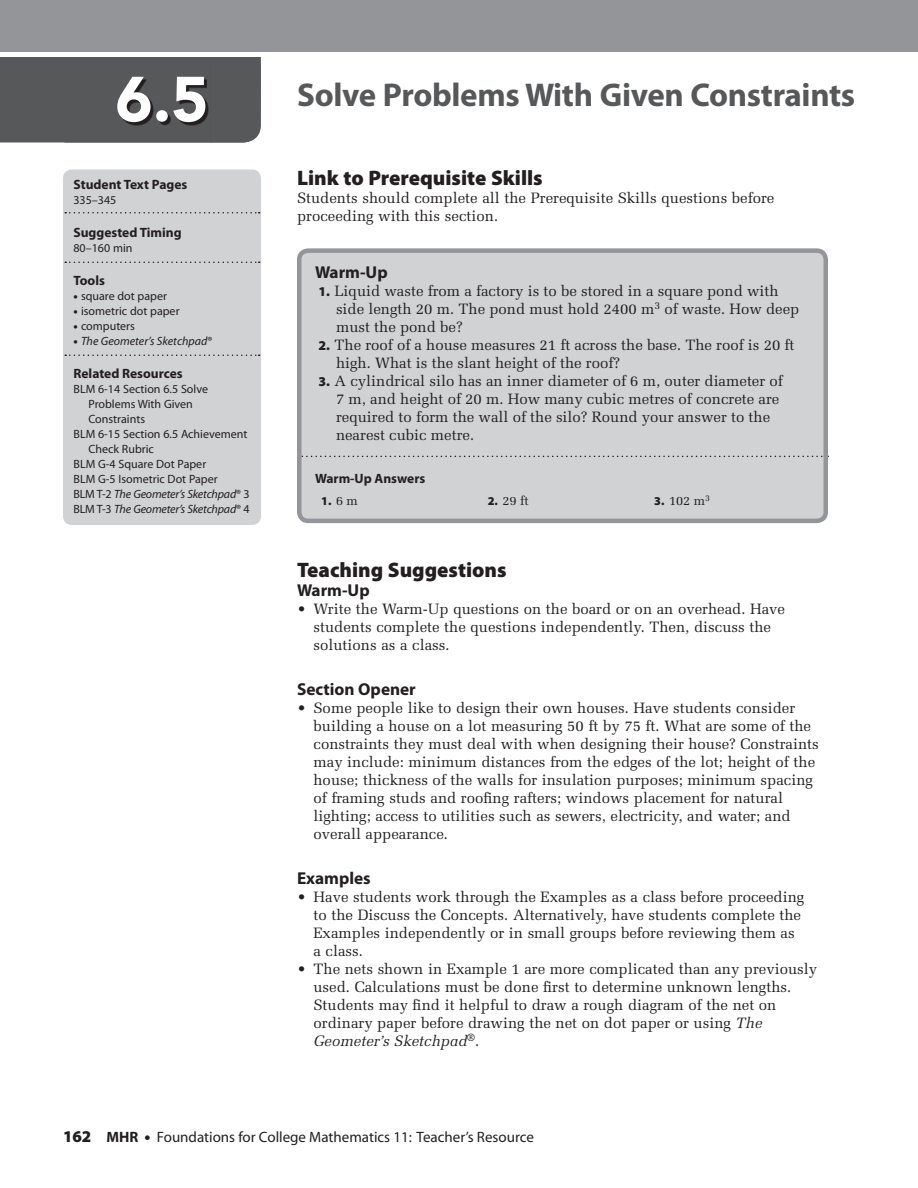
<style>
.page{position:relative;width:918px;height:1188px;background:#fff}
.page>*{position:absolute;margin:0;border:0;box-sizing:border-box;transform-origin:0 0}
.t1{font:900 63px "Avenir";color:#fff}
.t2{font:700 33px "Myriad Pro";letter-spacing:-.01em;color:#57585a}
.t3{font:900 21px "Myriad Pro";color:#231f20}
.t4{font:700 17.25px "Myriad Pro";color:#231f20}
.t5{font:15px/18px "Melior";color:#231f20}
.t6{font:15px "Myriad";color:#231f20}
.t7{font:700 13.5px "Myriad Pro";color:#231f20}
.t8{font:12.75px "Melior";color:#231f20}
.t9{font:12px "Myriad Pro";color:#231f20}
.t10{font:italic 12px "Myriad Pro";letter-spacing:-.015em;color:#231f20}
.t11{font:900 12px "Myriad Pro";color:#231f20}
.s1{font-weight:900}
.s2{font-weight:900;font-style:normal}
.s3{font-style:normal}
.s4{font-family:"Myriad Pro";font-weight:900;font-size:13.5px}
.s5{font-family:"Melior";font-weight:400;font-size:12.75px}
.s6{font-family:"Myriad Pro";font-weight:900;font-size:12px}
.s7{font-style:italic}
.s8{font-family:"Myriad Pro";font-weight:900;font-size:16.5px}
.s9{font-weight:700}
</style>
<div class="page">
<div style="left:0;top:0;width:918px;height:52px;background:#939598"></div>
<div style="left:63px;top:170px;width:198px;height:355px;background:#d1d2d4;border-radius:9px"></div>
<svg style="left:65px;top:212px;width:195px;height:2px"></svg>
<svg style="left:65px;top:262px;width:195px;height:1px"></svg>
<svg style="left:65px;top:355px;width:195px;height:1px"></svg>
<div style="left:299px;top:251px;width:527px;height:270px;background:#d1d2d4;border-radius:9px"></div>
<svg style="left:302px;top:456px;width:521px;height:1px"></svg>
<div style="left:297px;top:248px;width:531px;height:275px;border:4px solid #939598;border-radius:9px"></div>
<svg style="left:0;top:57px;width:261px;height:86px;background:#535456"></svg>
<h1 class="t1" style="left:115px;top:61px;width:95px">6.5</h1>
<h2 class="t2" style="left:297px;top:73px;width:560px">Solve Problems With Given Constraints</h2>
<p class="t7" style="left:74px;top:175px;width:115px">Student Text Pages</p>
<p class="t9" style="left:74px;top:192px;width:44px">335–345</p>
<p class="t7" style="left:74px;top:223px;width:110px">Suggested Timing</p>
<p class="t9" style="left:74px;top:240px;width:61px">80–160 min</p>
<p class="t7" style="left:74px;top:271px;width:33px">Tools</p>
<p class="t9" style="left:74px;top:288px;width:95px"><span class="s1">•</span> square dot paper</p>
<p class="t9" style="left:74px;top:303px;width:108px"><span class="s1">•</span> isometric dot paper</p>
<p class="t9" style="left:74px;top:318px;width:63px"><span class="s1">•</span> computers</p>
<p class="t10" style="left:74px;top:333px;width:140px"><span class="s2">•</span> The Geometer’s Sketchpad<span class="s3">®</span></p>
<p class="t7" style="left:74px;top:364px;width:111px">Related Resources</p>
<p class="t9" style="left:74px;top:381px;width:136px">BLM 6-14 Section 6.5 Solve</p>
<p class="t9" style="left:88px;top:396px;width:106px">Problems With Given</p>
<p class="t9" style="left:88px;top:411px;width:58px">Constraints</p>
<p class="t9" style="left:74px;top:426px;width:175px">BLM 6-15 Section 6.5 Achievement</p>
<p class="t9" style="left:88px;top:441px;width:67px">Check Rubric</p>
<p class="t9" style="left:74px;top:456px;width:134px">BLM G-4 Square Dot Paper</p>
<p class="t9" style="left:74px;top:471px;width:146px">BLM G-5 Isometric Dot Paper</p>
<p class="t10" style="left:74px;top:486px;width:178px"><span class="s3">BLM T-2</span> The Geometer’s Sketchpad<span class="s3">® 3</span></p>
<p class="t10" style="left:74px;top:501px;width:178px"><span class="s3">BLM T-3</span> The Geometer’s Sketchpad<span class="s3">® 4</span></p>
<h3 class="t3" style="left:297px;top:164px;width:247px">Link to Prerequisite Skills</h3>
<p class="t5" style="left:297px;top:189px;width:479px">Students should complete all the Prerequisite Skills questions before proceeding with this section.</p>
<p class="t4" style="left:315px;top:261px;width:74px">Warm-Up</p>
<p class="t5" style="left:336px;top:282px;width:465px;text-indent:-18px"><span class="s4">1.</span> Liquid waste from a factory is to be stored in a square pond with side length 20 m. The pond must hold 2400 m<sup>3</sup> of waste. How deep must the pond be?</p>
<p class="t5" style="left:336px;top:336px;width:460px;text-indent:-18px"><span class="s4">2.</span> The roof of a house measures 21 ft across the base. The roof is 20 ft high. What is the slant height of the roof?</p>
<p class="t5" style="left:336px;top:372px;width:448px;text-indent:-18px"><span class="s4">3.</span> A cylindrical silo has an inner diameter of 6 m, outer diameter of 7 m, and height of 20 m. How many cubic metres of concrete are required to form the wall of the silo? Round your answer to the nearest cubic metre.</p>
<p class="t7" style="left:315px;top:470px;width:112px">Warm-Up Answers</p>
<p class="t11" style="left:321px;top:493px;width:38px">1. <span class="s5">6 m</span></p>
<p class="t8" style="left:488px;top:493px;width:42px"><span class="s6">2.</span> 29 ft</p>
<p class="t8" style="left:654px;top:493px;width:57px"><span class="s6">3.</span> 102 m<sup>3</sup></p>
<h3 class="t3" style="left:297px;top:556px;width:211px">Teaching Suggestions</h3>
<p class="t4" style="left:297px;top:579px;width:74px">Warm-Up</p>
<p class="t5" style="left:314px;top:600px;width:473px;text-indent:-16px">• Write the Warm-Up questions on the board or on an overhead. Have students complete the questions independently. Then, discuss the solutions as a class.</p>
<p class="t4" style="left:297px;top:678px;width:120px">Section Opener</p>
<p class="t5" style="left:314px;top:699px;width:507px;text-indent:-16px">• Some people like to design their own houses. Have students consider building a house on a lot measuring 50 ft by 75 ft. What are some of the constraints they must deal with when designing their house? Constraints may include: minimum distances from the edges of the lot; height of the house; thickness of the walls for insulation purposes; minimum spacing of framing studs and roofing rafters; windows placement for natural lighting; access to utilities such as sewers, electricity, and water; and overall appearance.</p>
<p class="t4" style="left:297px;top:867px;width:75px">Examples</p>
<p class="t5" style="left:314px;top:888px;width:492px;text-indent:-16px">• Have students work through the Examples as a class before proceeding to the Discuss the Concepts. Alternatively, have students complete the Examples independently or in small groups before reviewing them as a class.</p>
<p class="t5" style="left:314px;top:960px;width:505px;text-indent:-16px">• The nets shown in Example 1 are more complicated than any previously used. Calculations must be done first to determine unknown lengths.<br>Students may find it helpful to draw a rough diagram of the net on ordinary paper before drawing the net on dot paper or using <span class="s7">The Geometer’s Sketchpad</span><sup>®</sup>.</p>
<p class="t6" style="left:63px;top:1129px;width:472px"><span class="s8">162</span> <span class="s9">MHR</span> <span class="s8">•</span> Foundations for College Mathematics 11: Teacher’s Resource</p>
</div>
